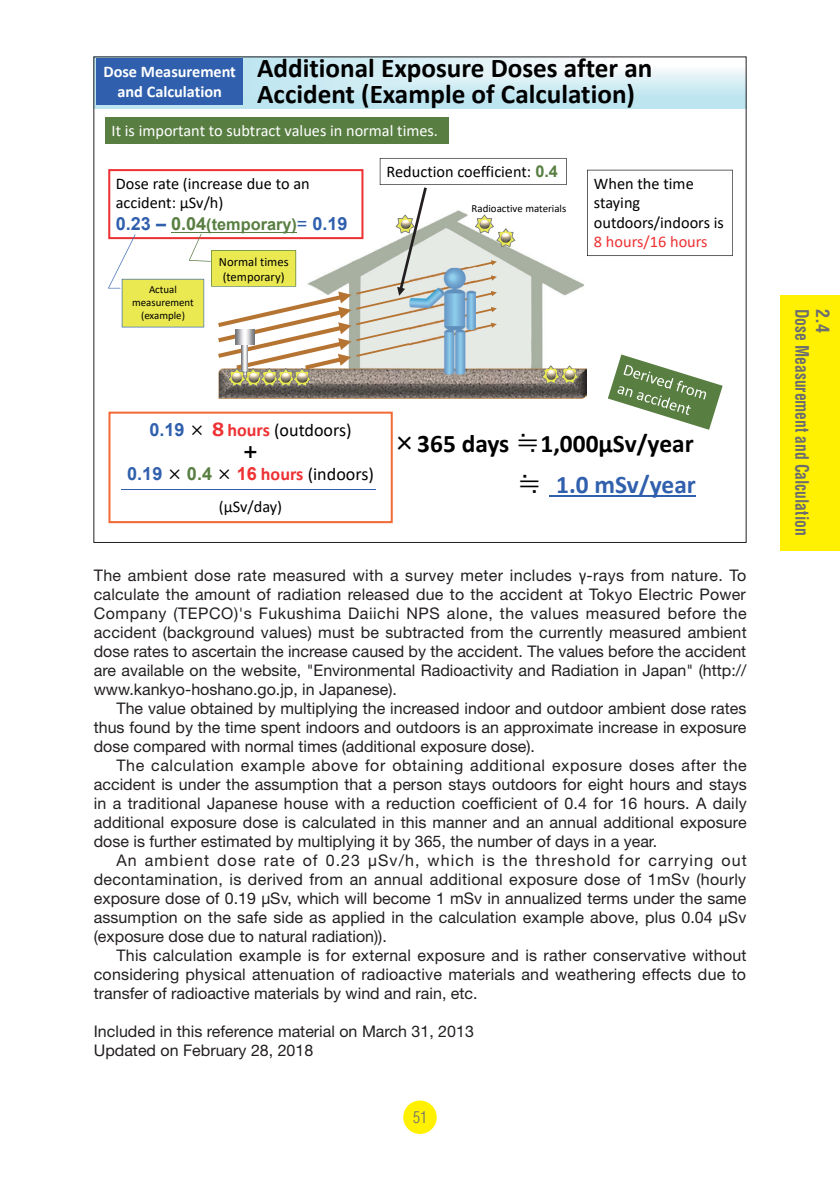
<style>
.page{position:relative;width:840px;height:1191px;background:#fff}
.page>*{position:absolute;margin:0;border:0;box-sizing:border-box;transform-origin:0 0}
.t1{font:700 27.2px/26px "Calibri";color:#000}
.t2{font:700 25.4px "Calibri";color:#000}
.t3{font:700 25.4px "Calibri";color:#3060ad}
.t4{font:18px/21.8px "Calibri";color:#000;text-align:center}
.t5{font:700 condensed 18px "Helvetica";color:#6c6d70;scale:.87 1}
.t6{font:700 condensed 18px "Helvetica";color:#6c6d70}
.t7{font:16.2px/19.6px "Calibri";color:#000}
.t8{font:16.2px "Calibri";color:#fff}
.t9{font:700 16.2px/19.6px "Calibri";color:#fff;text-align:center}
.t10{font:700 16.2px "Arial";color:#587e42}
.t11{font:16px/19px "Helvetica Neue";color:#231f20;text-align:justify}
.t12{font:300 condensed 16px "Helvetica";color:#6c6d70}
.t13{font:12.6px/15.2px "Calibri";color:#000;text-align:center}
.t14{font:10.8px/13px "Calibri";color:#000;text-align:center}
.s1{font-size:18px;color:#3060ad}
.s2{font-size:18px}
.s3{font-weight:400;font-size:18px;color:#3060ad}
.s4{font-family:"Arial";font-weight:700;color:#587e42}
.s5{color:#ee3133}
.s6{font-family:"Arial";font-weight:700;color:#3060ad}
.s7{font-family:"Meiryo"}
.s8{font-family:"Meiryo";font-weight:700;color:#ee3133}
.s9{font-weight:700;color:#ee3133}
.s10{font-family:"Meiryo";font-weight:700}
.s11{font-family:"Arial";font-weight:700;color:#ee3133}
.s12{font-family:"MS P Gothic";font-weight:400}
.s13{font-family:"MS Gothic";font-weight:400}
.s14{font-family:"MS Gothic";font-weight:400;color:#000}
.s15{font-style:inherit}
</style>
<div class="page">
<div style="left:403px;top:1100px;width:33px;height:34px;background:#fff101;border-radius:50%"></div>
<div style="left:780px;top:295px;width:59px;height:255px;background:#fff101"></div>
<img style="left:96px;top:59px;width:648px;height:49px">
<img style="left:218px;top:281px;width:368px;height:117px">
<svg style="left:587px;top:170px;width:145px;height:86px"></svg>
<svg style="left:108px;top:411px;width:284px;height:112px"></svg>
<div style="left:105px;top:117px;width:343px;height:26px;background:#587e42"></div>
<svg style="left:108px;top:158px;width:470px;height:229px"></svg>
<svg style="left:607px;top:354px;width:115px;height:76px"></svg>
<hr style="left:548px;top:495px;width:147px;height:1px;background:#3060ad">
<hr style="left:121px;top:489px;width:255px;height:1px;background:#305eab">
<div style="left:96px;top:58px;width:147px;height:46px;background:#3060ad"></div>
<p class="t9" style="left:103px;top:62px;width:134px">Dose Measurement and Calculation</p>
<p class="t1" style="left:257px;top:55px;width:396px">Additional Exposure Doses after an<br>Accident (Example of Calculation)</p>
<p class="t8" style="left:111px;top:119px;width:328px">It is important to subtract values in normal times.</p>
<p class="t7" style="left:116px;top:173px;width:195px">Dose rate (increase due to an accident: μSv/h)</p>
<p class="t10" style="left:116px;top:213px;width:233px"><span class="s1">0.23 –</span> <span class="s2">0.04</span>(temporary)<span class="s3">=</span> <span class="s1">0.19</span></p>
<p class="t14" style="left:132px;top:282px;width:63px">Actual measurement (example)</p>
<p class="t13" style="left:219px;top:253px;width:71px">Normal times (temporary)</p>
<p class="t7" style="left:386px;top:161px;width:173px">Reduction coefficient: <span class="s4">0.4</span></p>
<p class="t14" style="left:471px;top:202px;width:96px">Radioactive materials</p>
<p class="t7" style="left:593px;top:173px;width:131px">When the time staying outdoors/indoors is<br><span class="s5">8 hours/16 hours</span></p>
<p class="t4" style="left:127px;top:419px;width:248px"><span class="s6">0.19</span> <span class="s7">×</span> <span class="s8">８</span><span class="s9">hours</span> (outdoors)<br><span class="s10">＋<br></span><span class="s6">0.19</span> <span class="s7">×</span> <span class="s4">0.4</span> <span class="s7">×</span> <span class="s11">16</span> <span class="s9">hours</span> (indoors)</p>
<p class="t7" style="left:219px;top:496px;width:65px">(μSv/day)</p>
<p class="t2" style="left:391px;top:425px;width:303px"><span class="s12">×</span>365 days <span class="s13">≒</span>1,000μSv/year</p>
<p class="t3" style="left:516px;top:466px;width:181px"><span class="s14">≒</span> 1.0 mSv/year</p>
<p class="t11" style="left:94px;top:565px;width:654px">The ambient dose rate measured with a survey meter includes <span class="s15">γ</span>-rays from nature. To calculate the amount of radiation released due to the accident at Tokyo Electric Power Company (TEPCO)'s Fukushima Daiichi NPS alone, the values measured before the accident (background values) must be subtracted from the currently measured ambient dose rates to ascertain the increase caused by the accident. The values before the accident are available on the website, "Environmental Radioactivity and Radiation in Japan" (http:// www.kankyo-hoshano.go.jp, in Japanese).</p>
<p class="t11" style="left:94px;top:698px;width:654px;text-indent:23px">The value obtained by multiplying the increased indoor and outdoor ambient dose rates thus found by the time spent indoors and outdoors is an approximate increase in exposure dose compared with normal times (additional exposure dose).</p>
<p class="t11" style="left:94px;top:755px;width:654px;text-indent:23px">The calculation example above for obtaining additional exposure doses after the accident is under the assumption that a person stays outdoors for eight hours and stays in a traditional Japanese house with a reduction coefficient of 0.4 for 16 hours. A daily additional exposure dose is calculated in this manner and an annual additional exposure dose is further estimated by multiplying it by 365, the number of days in a year.</p>
<p class="t11" style="left:94px;top:850px;width:654px;text-indent:23px">An ambient dose rate of 0.23 μSv/h, which is the threshold for carrying out decontamination, is derived from an annual additional exposure dose of 1mSv (hourly exposure dose of 0.19 μSv, which will become 1 mSv in annualized terms under the same assumption on the safe side as applied in the calculation example above, plus 0.04 μSv (exposure dose due to natural radiation)).</p>
<p class="t11" style="left:94px;top:945px;width:654px;text-indent:23px">This calculation example is for external exposure and is rather conservative without considering physical attenuation of radioactive materials and weathering effects due to transfer of radioactive materials by wind and rain, etc.</p>
<p class="t11" style="left:94px;top:1021px;width:381px">Included in this reference material on March 31, 2013</p>
<p class="t11" style="left:94px;top:1040px;width:221px">Updated on February 28, 2018</p>
<p class="t12" style="left:413px;top:1107px;width:16px">51</p>
<p class="t5" style="left:812px;top:309px;width:262px;rotate:90deg">Dose Measurement and Calculation</p>
<p class="t6" style="left:833px;top:309px;width:25px;rotate:90deg">2.4</p>
</div>
